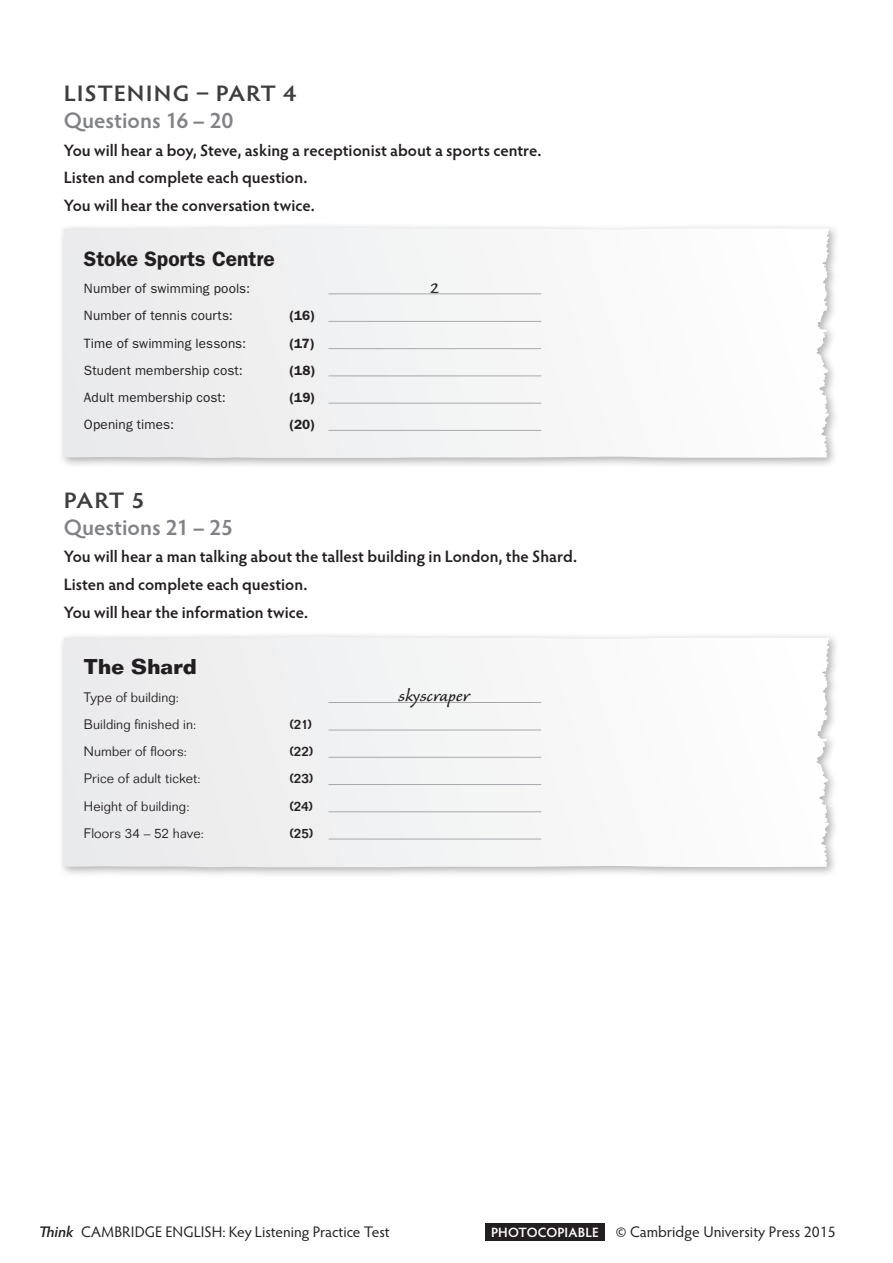
<style>
.page{position:relative;width:893px;height:1263px;background:#fff}
.page>*{position:absolute;margin:0;border:0;box-sizing:border-box;transform-origin:0 0}
._02_-_B_head_after_A{font:600 22.5px "Hypatia Sans Pro";color:#808285}
._01___A_Head{font:600 22.5px "Hypatia Sans Pro";letter-spacing:.035em;color:#3e3e3f;scale:1.1 1}
._16_-_Realia{font:600 21px "ITC Franklin Gothic Std";letter-spacing:-.005em;color:#231f20}
.t1{font:italic 21px "Caliban Std";letter-spacing:-.005em;color:#231f20;scale:1.14 1}
._16_-_Realia-2{font:700 21px "Folio Std";letter-spacing:-.005em;color:#231f20}
._03_-_Rubric_without{font:600 16.5px "Hypatia Sans Pro";color:#231f20}
._03_-_Rubric_after_h{font:15.3px "Hypatia Sans Pro";color:#231f20}
._16_-_Realia-3{font:13.5px "ITC Franklin Gothic Std";letter-spacing:.01em;color:#231f20}
._16_-_Realia-4{font:300 13.5px "Folio Std";letter-spacing:.01em;color:#231f20}
._16_-_Realia-5{font:600 13.5px "ITC Franklin Gothic Std";letter-spacing:.01em;color:#231f20}
._16_-_Realia-6{font:500 13.5px "Folio Std";letter-spacing:.005em;color:#231f20}
.s1{font-weight:600;font-style:italic}
.s2{font-weight:600;font-size:13.5px;color:#fff}
</style>
<div class="page">
<div style="left:486px;top:1223px;width:119px;height:17px;background:#231f20"></div>
<div style="left:59px;top:222px;width:781px;height:247px;background:#231f20;opacity:.35"></div>
<svg style="left:64px;top:226px;width:766px;height:232px"></svg>
<div style="left:59px;top:631px;width:781px;height:247px;background:#231f20;opacity:.35"></div>
<svg style="left:64px;top:635px;width:766px;height:232px"></svg>
<hr style="left:328px;top:293px;width:213px;height:1px;background:#a8a9ad">
<hr style="left:328px;top:321px;width:213px;height:1px;background:#a8a9ad">
<hr style="left:328px;top:348px;width:213px;height:1px;background:#a8a9ad">
<hr style="left:328px;top:375px;width:213px;height:1px;background:#a8a9ad">
<hr style="left:328px;top:403px;width:213px;height:1px;background:#a8a9ad">
<hr style="left:328px;top:430px;width:213px;height:1px;background:#a8a9ad">
<hr style="left:328px;top:702px;width:213px;height:1px;background:#a8a9ad">
<hr style="left:328px;top:730px;width:213px;height:1px;background:#a8a9ad">
<hr style="left:328px;top:757px;width:213px;height:1px;background:#a8a9ad">
<hr style="left:328px;top:784px;width:213px;height:1px;background:#a8a9ad">
<hr style="left:328px;top:811px;width:213px;height:1px;background:#a8a9ad">
<hr style="left:328px;top:839px;width:213px;height:1px;background:#a8a9ad">
<p class="_01___A_Head" style="left:64px;top:78px;width:213px">LISTENING – PART 4</p>
<p class="_02_-_B_head_after_A" style="left:64px;top:105px;width:171px">Questions 16 – 20</p>
<p class="_03_-_Rubric_without" style="left:64px;top:139px;width:479px">You will hear a boy, Steve, asking a receptionist about a sports centre.</p>
<p class="_03_-_Rubric_without" style="left:64px;top:166px;width:245px">Listen and complete each question.</p>
<p class="_03_-_Rubric_without" style="left:64px;top:194px;width:252px">You will hear the conversation twice.</p>
<p class="_16_-_Realia" style="left:84px;top:246px;width:192px">Stoke Sports Centre</p>
<p class="_16_-_Realia-3" style="left:84px;top:281px;width:168px">Number of swimming pools:</p>
<p class="t1" style="left:430px;top:277px;width:13px">2</p>
<p class="_16_-_Realia-3" style="left:84px;top:308px;width:151px">Number of tennis courts:</p>
<p class="_16_-_Realia-5" style="left:289px;top:308px;width:27px">(16)</p>
<p class="_16_-_Realia-3" style="left:84px;top:335px;width:164px">Time of swimming lessons:</p>
<p class="_16_-_Realia-5" style="left:289px;top:335px;width:27px">(17)</p>
<p class="_16_-_Realia-3" style="left:84px;top:362px;width:160px">Student membership cost:</p>
<p class="_16_-_Realia-5" style="left:289px;top:362px;width:27px">(18)</p>
<p class="_16_-_Realia-3" style="left:84px;top:390px;width:144px">Adult membership cost:</p>
<p class="_16_-_Realia-5" style="left:289px;top:389px;width:27px">(19)</p>
<p class="_16_-_Realia-3" style="left:84px;top:417px;width:92px">Opening times:</p>
<p class="_16_-_Realia-5" style="left:289px;top:417px;width:27px">(20)</p>
<p class="_01___A_Head" style="left:64px;top:485px;width:75px">PART 5</p>
<p class="_02_-_B_head_after_A" style="left:64px;top:511px;width:171px">Questions 21 – 25</p>
<p class="_03_-_Rubric_without" style="left:64px;top:545px;width:515px">You will hear a man talking about the tallest building in London, the Shard.</p>
<p class="_03_-_Rubric_without" style="left:64px;top:573px;width:245px">Listen and complete each question.</p>
<p class="_03_-_Rubric_without" style="left:64px;top:600px;width:246px">You will hear the information twice.</p>
<p class="_16_-_Realia-2" style="left:84px;top:654px;width:114px">The Shard</p>
<p class="_16_-_Realia-4" style="left:84px;top:689px;width:97px">Type of building:</p>
<p class="t1" style="left:399px;top:686px;width:64px">skyscraper</p>
<p class="_16_-_Realia-4" style="left:84px;top:716px;width:114px">Building finished in:</p>
<p class="_16_-_Realia-6" style="left:289px;top:716px;width:24px">(21)</p>
<p class="_16_-_Realia-4" style="left:84px;top:743px;width:105px">Number of floors:</p>
<p class="_16_-_Realia-6" style="left:289px;top:743px;width:25px">(22)</p>
<p class="_16_-_Realia-4" style="left:84px;top:771px;width:119px">Price of adult ticket:</p>
<p class="_16_-_Realia-6" style="left:289px;top:770px;width:25px">(23)</p>
<p class="_16_-_Realia-4" style="left:84px;top:798px;width:107px">Height of building:</p>
<p class="_16_-_Realia-6" style="left:289px;top:798px;width:25px">(24)</p>
<p class="_16_-_Realia-4" style="left:84px;top:825px;width:122px">Floors 34 – 52 have:</p>
<p class="_16_-_Realia-6" style="left:289px;top:825px;width:25px">(25)</p>
<p class="_03_-_Rubric_after_h" style="left:39px;top:1221px;width:352px"><span class="s1">Think</span> CAMBRIDGE ENGLISH: Key Listening Practice Test</p>
<p class="_03_-_Rubric_after_h" style="left:491px;top:1221px;width:346px"><span class="s2">PHOTOCOPIABLE</span> © Cambridge University Press 2015</p>
</div>
